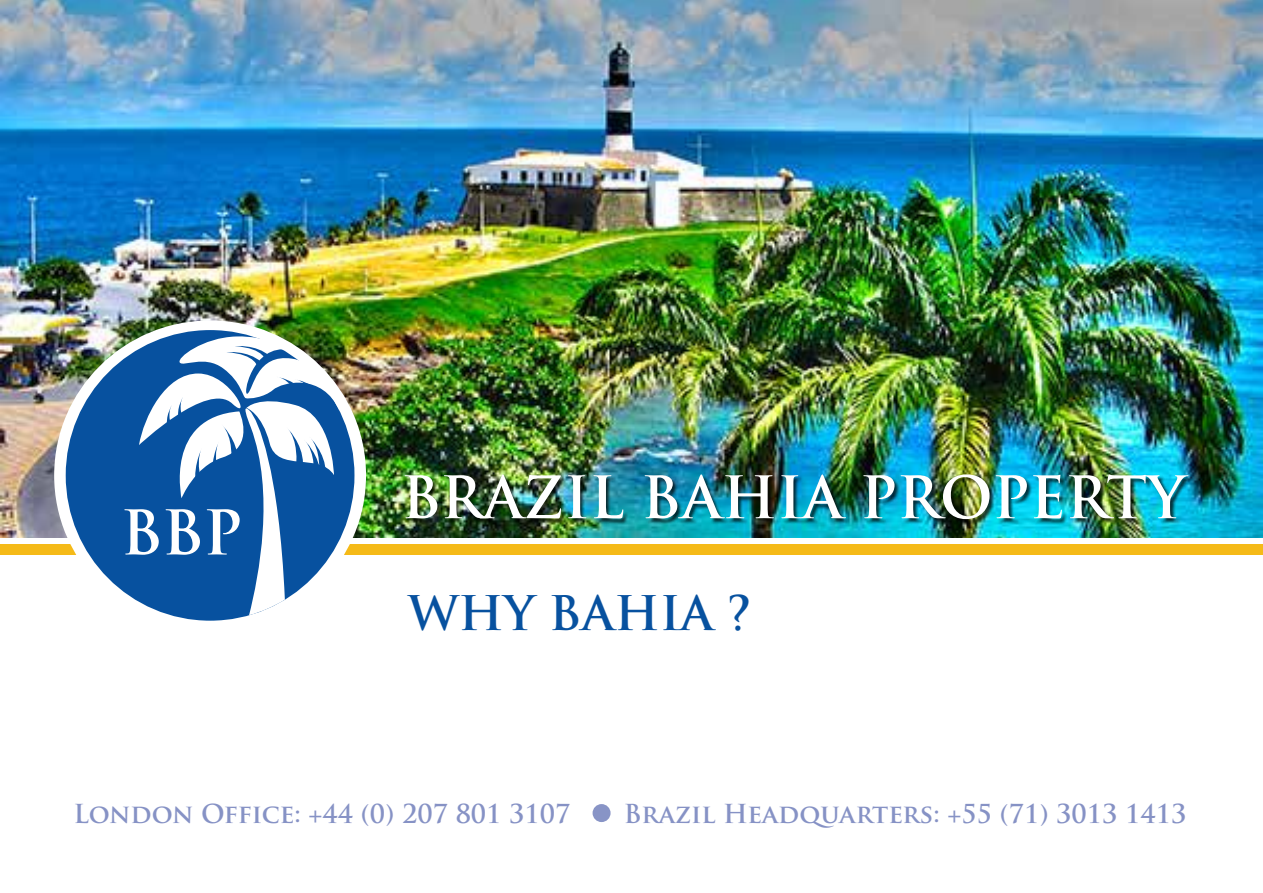
<style>
.page{position:relative;width:1263px;height:893px;background:#fff}
.page>*{position:absolute;margin:0;border:0;box-sizing:border-box;transform-origin:0 0}
.t1{font:700 60px "Trajan Pro";color:#fff}
.t2{font:700 57px "Trajan Pro";color:#fff}
.t3{font:700 46.5px "Trajan Pro";color:#07519f}
.t4{font:700 25.5px "Trajan Pro";color:#8692c5}
</style>
<div class="page">
<img style="left:0;top:0;width:1263px;height:537px">
<div style="left:0;top:544px;width:1263px;height:10px;background:#f5ba18"></div>
<div style="left:54px;top:320px;width:312px;height:310px;background:#fff;border-radius:50%"></div>
<div style="left:66px;top:330px;width:288px;height:291px;background:#07519f;border-radius:50%"></div>
<svg style="left:139px;top:335px;width:200px;height:280px"></svg>
<div style="left:405px;top:475px;width:789px;height:50px;background:#000;opacity:.75"></div>
<div style="left:592px;top:804px;width:18px;height:18px;background:#8894c6;border-radius:50%"></div>
<h1 class="t1" style="left:121px;top:495px;width:123px">BBP</h1>
<h2 class="t2" style="left:401px;top:462px;width:786px">BRAZIL BAHIA PROPERTY</h2>
<h3 class="t3" style="left:408px;top:584px;width:345px">WHY BAHIA ?</h3>
<p class="t4" style="left:74px;top:798px;width:498px">London Office: +44 (0) 207 801 3107</p>
<p class="t4" style="left:624px;top:798px;width:564px">Brazil Headquarters: +55 (71) 3013 1413</p>
</div>
